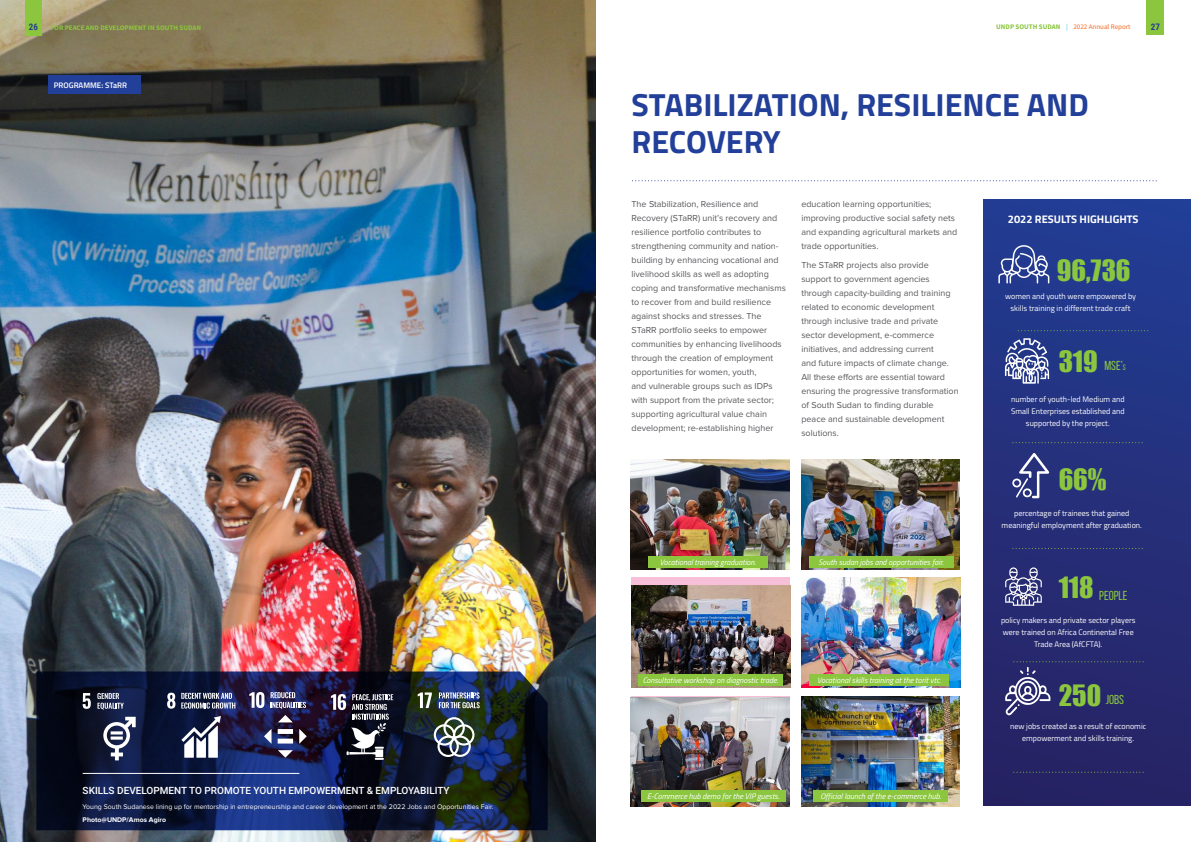
<style>
.page{position:relative;width:1191px;height:842px;background:#fff}
.page>*{position:absolute;margin:0;border:0;box-sizing:border-box;transform-origin:0 0}
.t1{font:700 32px/37px "Titillium Web";color:#223f99}
.t2{font:27px "Impact";color:#8bc63e}
.t3{font:13px "Bebas Neue";color:#8bc63e}
.t4{font:700 11px "Titillium Web";color:#fff}
.t5{font:500 10px "Roboto";color:#fff}
.t6{font:9px/14px "Proxima Nova";color:#58595d}
.t7{font:700 9px "Roboto Condensed";color:#253f8e}
.t8{font:8px/12px "Titillium Web";color:#fff;text-align:center}
.t9{font:italic 8px "Titillium Web";color:#fff}
.t10{font:600 8px "Titillium Web";color:#fff}
.t11{font:7px "Proxima Nova";color:#fff}
.t12{font:700 7px "Source Sans Pro";color:#8bc63e}
.t13{font:7px "Source Sans Pro";color:#f36c24}
.t14{font:700 7px "Proxima Nova";color:#fff}
.s1{font-weight:700;color:#8bc63e}
.s2{color:#37c2dd}
.s3{font-size:8px}
.s4{font-family:"Impact";font-size:27px}
</style>
<div class="page">
<img style="left:0;top:0;width:595px;height:842px">
<svg style="left:36px;top:671px;width:512px;height:159px;background:#131c3c"></svg>
<svg style="left:418px;top:692px;width:14px;height:16px"></svg>
<svg style="left:439px;top:692px;width:41px;height:16px"></svg>
<svg style="left:434px;top:717px;width:40px;height:40px"></svg>
<svg style="left:331px;top:694px;width:62px;height:66px;background:#484857"></svg>
<svg style="left:167px;top:693px;width:8px;height:16px"></svg>
<svg style="left:181px;top:693px;width:54px;height:16px"></svg>
<svg style="left:181px;top:716px;width:40px;height:42px"></svg>
<svg style="left:249px;top:692px;width:15px;height:16px"></svg>
<svg style="left:270px;top:692px;width:36px;height:17px"></svg>
<hr style="left:278px;top:739px;width:15px;height:4px;background:#fff">
<div style="left:278px;top:729px;width:15px;height:5px;background:#fff"></div>
<svg style="left:278px;top:715px;width:15px;height:7px"></svg>
<svg style="left:299px;top:729px;width:8px;height:15px"></svg>
<svg style="left:278px;top:750px;width:15px;height:8px"></svg>
<svg style="left:264px;top:729px;width:7px;height:15px"></svg>
<svg style="left:83px;top:693px;width:8px;height:16px"></svg>
<svg style="left:97px;top:693px;width:27px;height:17px"></svg>
<svg style="left:103px;top:717px;width:33px;height:43px"></svg>
<svg style="left:111px;top:736px;width:12px;height:4px"></svg>
<div style="left:48px;top:76px;width:92px;height:18px;background:#223f99"></div>
<div style="left:984px;top:200px;width:207px;height:606px;background:linear-gradient(to bottom,#223d95,#272262)"></div>
<svg style="left:1018px;top:330px;width:129px;height:1px"></svg>
<svg style="left:1012px;top:442px;width:130px;height:1px"></svg>
<svg style="left:1012px;top:548px;width:130px;height:1px"></svg>
<svg style="left:1013px;top:772px;width:130px;height:1px"></svg>
<svg style="left:632px;top:180px;width:524px;height:1px"></svg>
<img style="left:801px;top:696px;width:159px;height:110px">
<img style="left:801px;top:460px;width:159px;height:110px">
<img style="left:631px;top:460px;width:158px;height:110px">
<img style="left:631px;top:697px;width:158px;height:109px">
<img style="left:801px;top:577px;width:159px;height:111px">
<div style="left:631px;top:577px;width:159px;height:111px;background:#f7bfd8"></div>
<img style="left:631px;top:585px;width:159px;height:103px">
<svg style="left:1012px;top:453px;width:37px;height:45px;background:#555d97"></svg>
<svg style="left:1005px;top:567px;width:36px;height:39px"></svg>
<svg style="left:998px;top:245px;width:51px;height:38px;background:#5668a9"></svg>
<svg style="left:1005px;top:661px;width:138px;height:54px;background:#353675"></svg>
<svg style="left:1005px;top:338px;width:44px;height:46px"></svg>
<hr style="left:83px;top:773px;width:216px;height:1px;background:#fff">
<div style="left:648px;top:556px;width:119px;height:12px;background:#8bc63e"></div>
<div style="left:809px;top:556px;width:144px;height:11px;background:#8bc63e"></div>
<div style="left:638px;top:674px;width:144px;height:12px;background:#8bc63e"></div>
<div style="left:809px;top:674px;width:139px;height:12px;background:#8bc63e"></div>
<div style="left:813px;top:790px;width:135px;height:11px;background:#8bc63e"></div>
<div style="left:641px;top:790px;width:144px;height:11px;background:#8bc63e"></div>
<div style="left:25px;top:0;width:16px;height:36px;background:#8bc63e"></div>
<div style="left:1146px;top:0;width:17px;height:34px;background:#8bc63e"></div>
<p class="t7" style="left:29px;top:21px;width:11px">26</p>
<p class="t12" style="left:51px;top:22px;width:152px">FOR PEACE AND DEVELOPMENT IN SOUTH SUDAN</p>
<p class="t13" style="left:996px;top:22px;width:136px"><span class="s1">UNDP SOUTH SUDAN</span> <span class="s2">|</span> 2022 Annual Report</p>
<p class="t7" style="left:1150px;top:20px;width:11px">27</p>
<p class="t10" style="left:54px;top:79px;width:75px">PROGRAMME: STaRR</p>
<p class="t5" style="left:83px;top:783px;width:368px">SKILLS DEVELOPMENT TO PROMOTE YOUTH EMPOWERMENT &amp; EMPLOYABILITY</p>
<p class="t11" style="left:83px;top:802px;width:412px">Young South Sudanese lining up for mentorship in entrepreneurship and career development at the 2022 Jobs and Opportunities Fair.</p>
<p class="t14" style="left:83px;top:816px;width:85px">Photo@UNDP/Amos Agiro</p>
<h1 class="t1" style="left:631px;top:84px;width:459px">STABILIZATION, RESILIENCE AND<br>RECOVERY</h1>
<p class="t6" style="left:631px;top:197px;width:156px">The Stabilization, Resilience and Recovery (STaRR) unit’s recovery and resilience portfolio contributes to strengthening community and nation&shy;building by enhancing vocational and livelihood skills as well as adopting coping and transformative mechanisms to recover from and build resilience against shocks and stresses. The STaRR portfolio seeks to empower communities by enhancing livelihoods through the creation of employment opportunities for women, youth,<br>and vulnerable groups such as IDPs with support from the private sector; supporting agricultural value chain development; re-establishing higher</p>
<p class="t6" style="left:801px;top:197px;width:157px">education learning opportunities; improving productive social safety nets and expanding agricultural markets and trade opportunities.</p>
<p class="t6" style="left:801px;top:259px;width:159px">The STaRR projects also provide support to government agencies through capacity-building and training related to economic development through inclusive trade and private sector development, e-commerce initiatives, and addressing current<br>and future impacts of climate change.<br>All these efforts are essential toward ensuring the progressive transformation of South Sudan to finding durable peace and sustainable development solutions.</p>
<p class="t9" style="left:659px;top:556px;width:98px">Vocational training graduation.</p>
<p class="t9" style="left:818px;top:556px;width:127px">South sudan jobs and opportunities fair.</p>
<p class="t9" style="left:642px;top:674px;width:137px">Consultative workshop on diagnostic trade.</p>
<p class="t9" style="left:817px;top:674px;width:125px">Vocational skills training at the torit vtc.</p>
<p class="t9" style="left:647px;top:790px;width:134px">E-Commerce hub demo for the VIP guests.</p>
<p class="t9" style="left:820px;top:790px;width:122px">Official launch of the e-commerce hub.</p>
<p class="t4" style="left:1007px;top:211px;width:132px">2022 RESULTS HIGHLIGHTS</p>
<h2 class="t2" style="left:1057px;top:249px;width:75px">96,736</h2>
<p class="t8" style="left:1005px;top:290px;width:133px">women and youth were empowered by skills training in different trade craft</p>
<h2 class="t2" style="left:1058px;top:340px;width:41px">319</h2>
<h3 class="t3" style="left:1104px;top:359px;width:23px">MSE’<span class="s3">S</span></h3>
<p class="t8" style="left:1011px;top:392px;width:115px">number of youth-led Medium and<br>Small Enterprises established and supported by the project.</p>
<h2 class="t2" style="left:1058px;top:459px;width:49px">66%</h2>
<p class="t8" style="left:1001px;top:507px;width:142px">percentage of trainees that gained meaningful employment after graduation.</p>
<h2 class="t2" style="left:1058px;top:566px;width:37px">118</h2>
<h3 class="t3" style="left:1099px;top:588px;width:30px">PEOPLE</h3>
<p class="t8" style="left:1001px;top:613px;width:136px">policy makers and private sector players were trained on Africa Continental Free<br>Trade Area (AfCFTA).</p>
<h3 class="t3" style="left:1058px;top:693px;width:67px"><span class="s4">250</span> JOBS</h3>
<p class="t8" style="left:1010px;top:719px;width:138px">new jobs created as a result of economic empowerment and skills training.</p>
</div>
